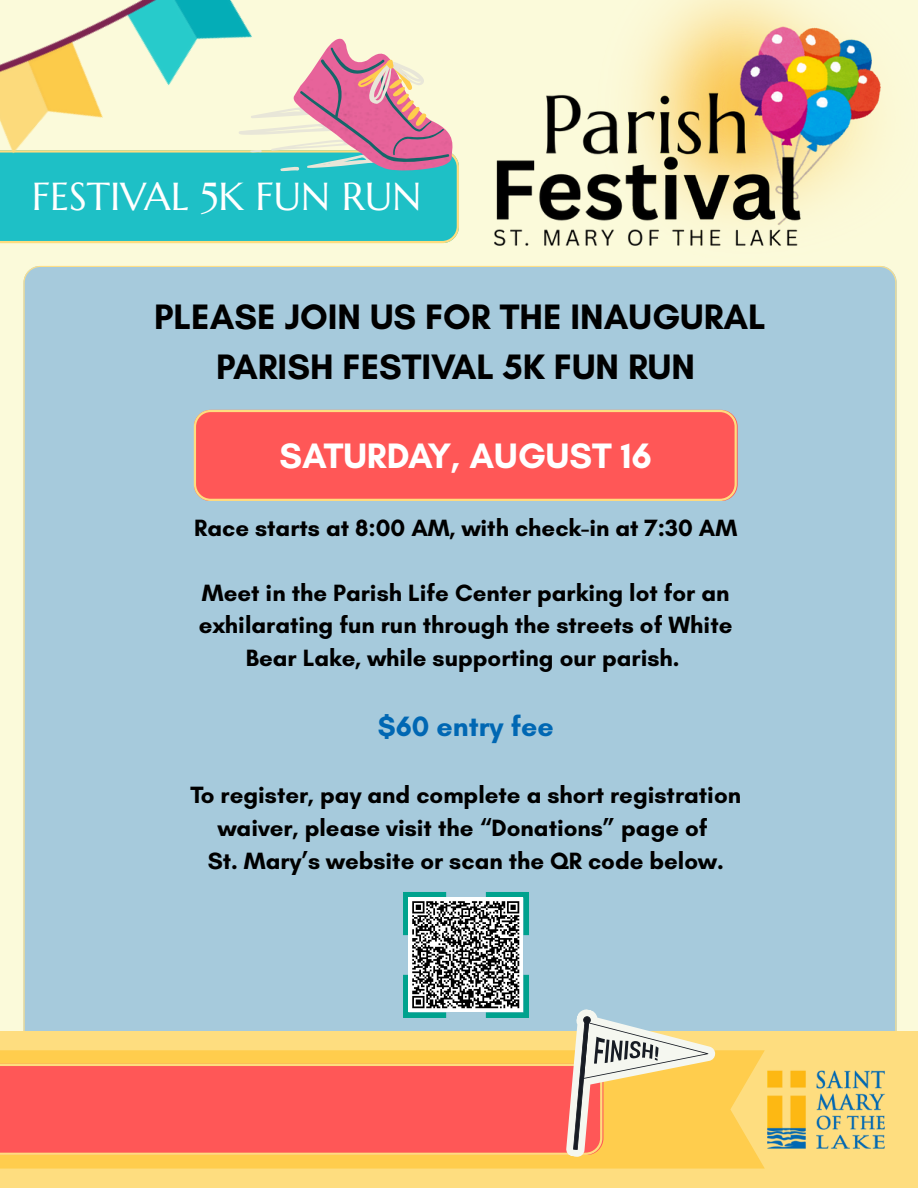
<style>
.page{position:relative;width:918px;height:1188px;background:#fbfada}
.page>*{position:absolute;margin:0;border:0;box-sizing:border-box;transform-origin:0 0}
.t1{font:39px "Marcellus";color:#fff}
.t2{font:700 36px/49.5px "Glacial Indifference";color:#000;text-align:center}
.t3{font:700 36px "Glacial Indifference";color:#fff}
.t4{font:700 28.5px "Glacial Indifference";color:#0067b3}
.t5{font:700 24px/32.7px "Glacial Indifference";color:#000;text-align:center}
</style>
<div class="page">
<img style="left:516px;top:0;width:381px;height:279px">
<div style="left:23px;top:266px;width:873px;height:765px;background:#a6cadc"></div>
<div style="left:0;top:1031px;width:918px;height:157px;background:#fedd7f"></div>
<img style="left:767px;top:1070px;width:118px;height:79px">
<svg style="left:194px;top:410px;width:543px;height:91px;background:#fe5e59"></svg>
<svg style="left:0;top:1050px;width:765px;height:119px;background:#fece53"></svg>
<img style="left:0;top:0;width:516px;height:349px">
<div style="left:0;top:1064px;width:542px;height:91px;background:#ff5757"></div>
<svg style="left:0;top:37px;width:459px;height:206px"></svg>
<svg style="left:542px;top:1007px;width:177px;height:162px;background:#e6bf82"></svg>
<svg style="left:403px;top:892px;width:126px;height:126px;background:#7c908f"></svg>
<h2 class="t1" style="left:32px;top:172px;width:391px">FESTIVAL 5K FUN RUN</h2>
<p class="t2" style="left:154px;top:292px;width:613px">PLEASE JOIN US FOR THE INAUGURAL<br>PARISH FESTIVAL 5K FUN RUN</p>
<p class="t3" style="left:279px;top:434px;width:374px">SATURDAY, AUGUST 16</p>
<h1 class="t5" style="left:194px;top:511px;width:545px">Race starts at 8:00 AM, with check-in at 7:30 AM</h1>
<h1 class="t5" style="left:199px;top:576px;width:535px">Meet in the Parish Life Center parking lot for an exhilarating fun run through the streets of White<br>Bear Lake, while supporting our parish.</h1>
<p class="t4" style="left:378px;top:709px;width:177px">$60 entry fee</p>
<p class="t5" style="left:190px;top:779px;width:552px">To register, pay and complete a short registration waiver, please visit the “Donations” page of</p>
<h3 class="t5" style="left:208px;top:844px;width:518px">St. Mary’s website or scan the QR code below.</h3>
</div>
